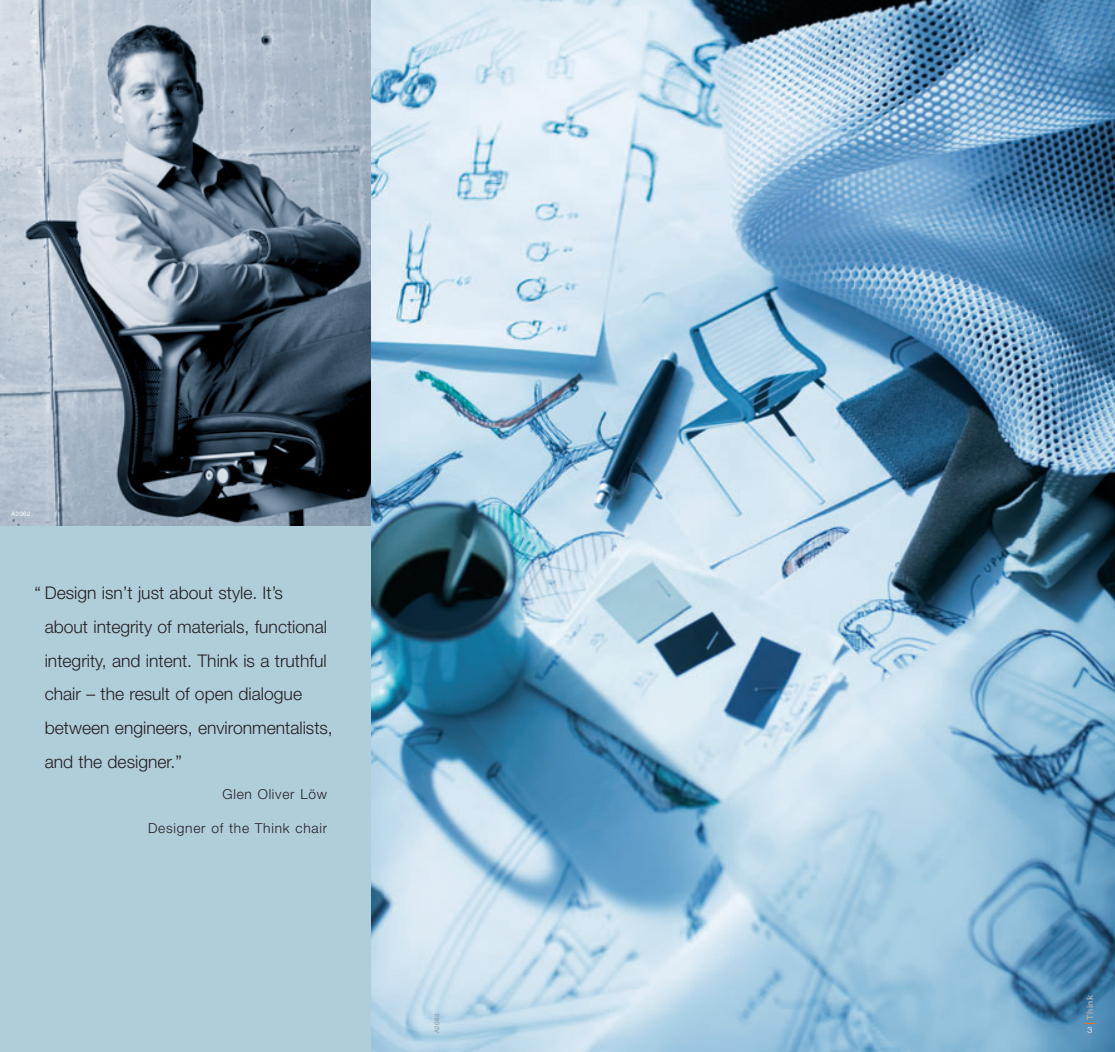
<style>
.page{position:relative;width:1115px;height:1052px;background:#fff}
.page>*{position:absolute;margin:0;border:0;box-sizing:border-box;transform-origin:0 0}
.t1{font:300 17.5px/33.8px "Helvetica Neue";color:#231f20}
.t2{font:300 13.75px "Helvetica Neue";letter-spacing:.055em;color:#231f20}
.t3{font:700 8.75px "Helvetica Neue";letter-spacing:.055em;color:#a8a9ad}
.t4{font:300 8.75px "Helvetica Neue";color:#fff}
.t5{font:6.25px "Helvetica Neue";letter-spacing:.055em;color:#939598}
.t6{font:6.25px "Helvetica Neue";letter-spacing:.055em;color:#fff}
</style>
<div class="page">
<img style="left:371px;top:0;width:744px;height:1051px">
<div style="left:0;top:525px;width:371px;height:526px;background:#b0cdda"></div>
<img style="left:0;top:0;width:371px;height:525px">
<p class="t6" style="left:11px;top:511px;width:21px">A2062</p>
<p class="t1" style="left:45px;top:577px;width:290px;text-indent:-10px">“ Design isn’t just about style. It’s<br>about integrity of materials, functional integrity, and intent. Think is a truthful chair – the result of open dialogue between engineers, environmentalists, and the designer.”</p>
<p class="t2" style="left:222px;top:789px;width:106px">Glen Oliver Löw</p>
<p class="t2" style="left:148px;top:823px;width:180px">Designer of the Think chair</p>
<p class="t5" style="left:435px;top:1033px;width:21px;rotate:-90deg">A2063</p>
<p class="t3" style="left:1087px;top:1019px;width:26px;rotate:-90deg">Think</p>
<p class="t4" style="left:1088px;top:1026px;width:6px">3</p>
</div>
